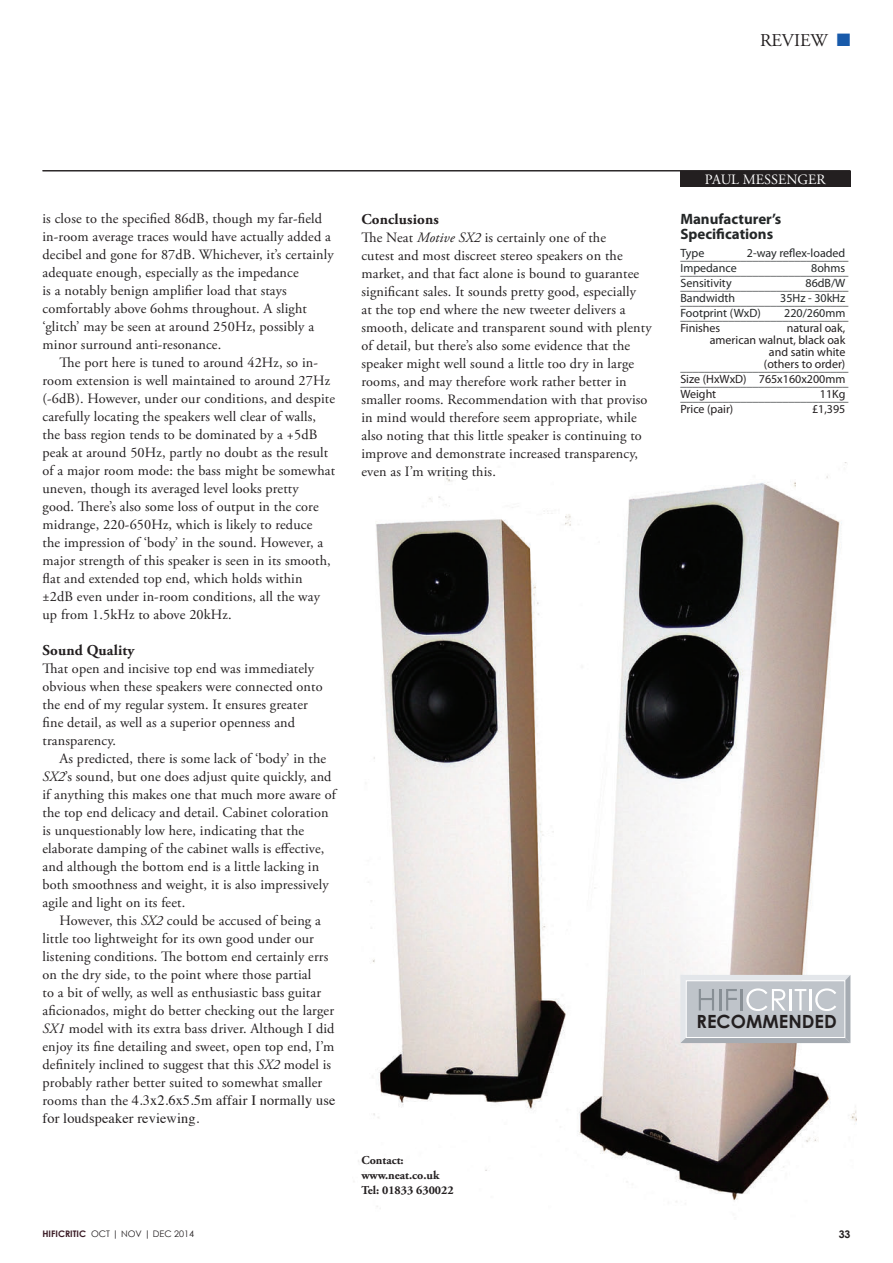
<style>
.page{position:relative;width:893px;height:1263px;background:#fff}
.page>*{position:absolute;margin:0;border:0;box-sizing:border-box;transform-origin:0 0}
.t1{font:700 18.15px "Century Gothic";color:#231f20}
.t2{font:18px "Adobe Garamond Pro";color:#231f20}
.t3{font:700 15px/15px "Myriad Pro";color:#242728}
.t4{font:700 15px "Adobe Garamond Pro";letter-spacing:.01em;color:#231f20}
.t5{font:14.25px/18px "Adobe Garamond Pro";letter-spacing:.01em;color:#231f20}
.t6{font:14.25px/18px "Times";letter-spacing:.01em;color:#231f20}
.t7{font:14.25px "Adobe Garamond Pro";color:#fff}
.t8{font:12px/18px "Myriad Pro";color:#242728;text-align:right}
.t9{font:12px/12px "Myriad Pro";color:#231f20;text-align:right}
.t10{font:700 12px/15px "Adobe Garamond Pro";color:#231f20}
.t11{font:700 10.5px "Century Gothic";color:#231f20}
.t12{font:9px "Century Gothic";color:#231f20}
.s1{color:#185aaa}
.s2{font-style:italic}
.s3{font-family:"Adobe Garamond Pro"}
.s4{font-weight:700;color:#391a24}
</style>
<div class="page">
<img style="left:353px;top:462px;width:503px;height:747px">
<hr style="left:43px;top:170px;width:807px;height:1px;background:#231f20">
<div style="left:680px;top:171px;width:170px;height:15px;background:#231f20"></div>
<hr style="left:43px;top:171px;width:807px;height:1px;background:#231f20">
<svg style="left:680px;top:975px;width:170px;height:68px"></svg>
<p class="t2" style="left:760px;top:30px;width:92px">REVIEW <span class="s1">■</span></p>
<p class="t5" style="left:43px;top:210px;width:293px">is close to the specified 86dB, though my far-field in-room average traces would have actually added a decibel and gone for 87dB. Whichever, it’s certainly adequate enough, especially as the impedance<br>is a notably benign amplifier load that stays comfortably above 6ohms throughout. A slight ‘glitch’ may be seen at around 250Hz, possibly a minor surround anti-resonance.</p>
<p class="t5" style="left:43px;top:354px;width:294px;text-indent:17px">The port here is tuned to around 42Hz, so in&shy;room extension is well maintained to around 27Hz (-6dB). However, under our conditions, and despite carefully locating the speakers well clear of walls, the bass region tends to be dominated by a +5dB peak at around 50Hz, partly no doubt as the result of a major room mode: the bass might be somewhat uneven, though its averaged level looks pretty<br>good. There’s also some loss of output in the core midrange, 220-650Hz, which is likely to reduce<br>the impression of ‘body’ in the sound. However, a major strength of this speaker is seen in its smooth, flat and extended top end, which holds within ±2dB even under in-room conditions, all the way up from 1.5kHz to above 20kHz.</p>
<p class="t4" style="left:43px;top:641px;width:93px">Sound Quality</p>
<p class="t5" style="left:43px;top:660px;width:282px">That open and incisive top end was immediately obvious when these speakers were connected onto the end of my regular system. It ensures greater fine detail, as well as a superior openness and transparency.</p>
<p class="t5" style="left:43px;top:750px;width:295px;text-indent:17px">As predicted, there is some lack of ‘body’ in the <span class="s2">SX2</span>’s sound, but one does adjust quite quickly, and if anything this makes one that much more aware of the top end delicacy and detail. Cabinet coloration is unquestionably low here, indicating that the elaborate damping of the cabinet walls is effective, and although the bottom end is a little lacking in both smoothness and weight, it is also impressively agile and light on its feet.</p>
<p class="t5" style="left:43px;top:912px;width:293px;text-indent:17px">However, this <span class="s2">SX2</span> could be accused of being a little too lightweight for its own good under our listening conditions. The bottom end certainly errs on the dry side, to the point where those partial<br>to a bit of welly, as well as enthusiastic bass guitar aficionados, might do better checking out the larger <span class="s2">SX1</span> model with its extra bass driver. Although I did enjoy its fine detailing and sweet, open top end, I’m definitely inclined to suggest that this <span class="s2">SX2</span> model is probably rather better suited to somewhat smaller</p>
<p class="t6" style="left:43px;top:1090px;width:294px"><span class="s3">rooms than the</span> 4.3x2.6x5.5m affair I normally use for loudspeaker reviewing.</p>
<p class="t4" style="left:361px;top:210px;width:79px">Conclusions</p>
<p class="t5" style="left:361px;top:228px;width:292px">The Neat <span class="s2">Motive SX2</span> is certainly one of the<br>cutest and most discreet stereo speakers on the market, and that fact alone is bound to guarantee significant sales. It sounds pretty good, especially<br>at the top end where the new tweeter delivers a smooth, delicate and transparent sound with plenty of detail, but there’s also some evidence that the speaker might well sound a little too dry in large rooms, and may therefore work rather better in smaller rooms. Recommendation with that proviso in mind would therefore seem appropriate, while also noting that this little speaker is continuing to improve and demonstrate increased transparency, even as I’m writing this.</p>
<p class="t10" style="left:361px;top:1153px;width:94px">Contact: www.neat.co.uk<br>Tel: 01833 630022</p>
<p class="t7" style="left:705px;top:170px;width:122px">PAUL MESSENGER</p>
<p class="t3" style="left:680px;top:211px;width:102px">Manufacturer’s<br>Specifications</p>
<p class="t8" style="left:680px;top:244px;width:25px">Type</p>
<p class="t8" style="left:747px;top:244px;width:100px">2-way reflex-loaded</p>
<p class="t8" style="left:680px;top:249px;width:170px;line-height:15px;text-align:left">____________________________<br>I____________________________</p>
<p class="t8" style="left:680px;top:259px;width:170px">8ohms<br>S____________________________</p>
<p class="t8" style="left:683px;top:259px;width:55px">mpedance</p>
<p class="t8" style="left:686px;top:274px;width:47px">ensitivity</p>
<p class="t8" style="left:805px;top:274px;width:41px">86dB/W</p>
<p class="t8" style="left:680px;top:289px;width:56px">Bandwidth</p>
<p class="t8" style="left:680px;top:292px;width:170px">____________________________</p>
<p class="t8" style="left:680px;top:289px;width:170px">35Hz - 30kHz<br>F____________________________</p>
<p class="t8" style="left:686px;top:304px;width:76px">ootprint (WxD)</p>
<p class="t8" style="left:784px;top:304px;width:63px">220/260mm</p>
<p class="t9" style="left:680px;top:322px;width:41px">Finishes</p>
<p class="t9" style="left:710px;top:322px;width:137px">natural oak,<br>american walnut, black oak and satin white</p>
<p class="t8" style="left:680px;top:358px;width:170px">____________________________</p>
<p class="t9" style="left:680px;top:357px;width:167px;line-height:15px">(others to order)<br>Size (HxWxD) 765x160x200mm</p>
<p class="t8" style="left:680px;top:373px;width:170px">____________________________</p>
<p class="t9" style="left:680px;top:388px;width:37px">Weight</p>
<p class="t8" style="left:680px;top:388px;width:170px">____________________________</p>
<p class="t9" style="left:820px;top:388px;width:27px">11Kg</p>
<p class="t9" style="left:680px;top:403px;width:54px">Price (pair)</p>
<p class="t9" style="left:812px;top:403px;width:35px">£1,395</p>
<p class="t1" style="left:697px;top:1010px;width:142px">RECOMMENDED</p>
<p class="t12" style="left:43px;top:1228px;width:153px"><span class="s4">HIFICRITIC</span> OCT | NOV | DEC 2014</p>
<p class="t11" style="left:839px;top:1228px;width:13px">33</p>
</div>
